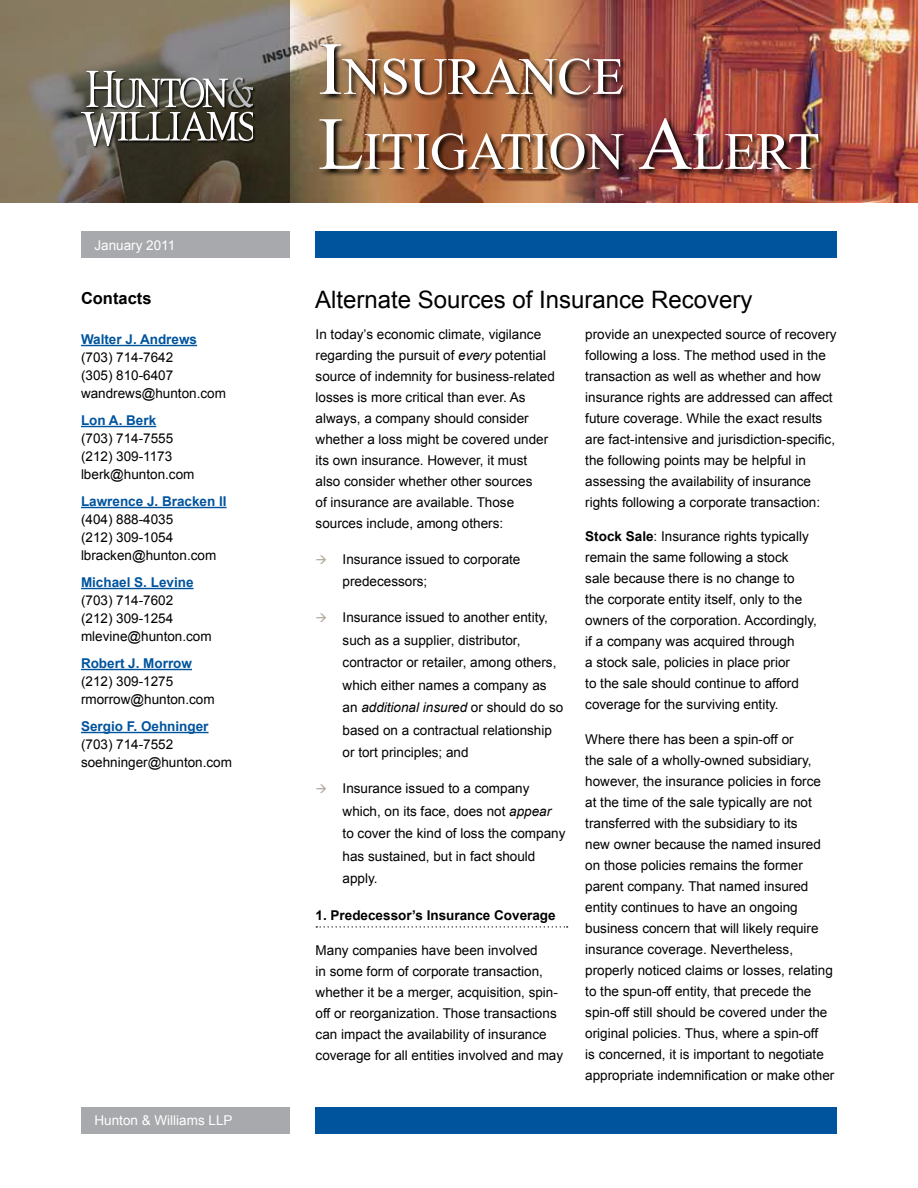
<style>
.page{position:relative;width:918px;height:1188px;background:#fff}
.page>*{position:absolute;margin:0;border:0;box-sizing:border-box;transform-origin:0 0}
.Masthead_title_2_lin{font:52.5px/75px "Times New Roman";letter-spacing:-.005em;color:#fff}
.Header_1{font:24px "Arial";color:#000}
.Contact_main_title{font:700 16.5px "Arial";color:#000}
.body_text{font:13.5px/21px "Arial";color:#000}
.Bullet__letter{font:13.5px/22.5px "Arial";color:#000}
.contact_body_text{font:13.5px "Arial";color:#000}
.contact_name{font:700 13.5px "Arial";color:#00549e}
.Header_2_with_dots{font:700 13.5px "Arial";color:#000}
.LLP___Date{font:13.5px "Arial";color:#fff}
.s1{font-size:75px}
.s2{font-weight:700}
.s3{font-style:italic}
</style>
<div class="page">
<img style="left:290px;top:0;width:627px;height:202px">
<svg style="left:0;top:0;width:290px;height:202px;background:#706858"></svg>
<div style="left:316px;top:1107px;width:521px;height:27px;background:#00549e"></div>
<div style="left:316px;top:231px;width:521px;height:27px;background:#00549e"></div>
<div style="left:81px;top:231px;width:209px;height:27px;background:#a7a9ac"></div>
<div style="left:81px;top:1107px;width:209px;height:27px;background:#a7a9ac"></div>
<div style="left:81px;top:71px;width:175px;height:77px;background:#000;opacity:.75"></div>
<svg style="left:81px;top:71px;width:172px;height:74px"></svg>
<img style="left:319px;top:43px;width:507px;height:134px">
<hr style="left:81px;top:345px;width:116px;height:1px;background:#00549e">
<hr style="left:81px;top:426px;width:75px;height:1px;background:#00549e">
<hr style="left:81px;top:507px;width:146px;height:1px;background:#00549e">
<hr style="left:81px;top:588px;width:113px;height:1px;background:#00549e">
<hr style="left:81px;top:669px;width:111px;height:1px;background:#00549e">
<hr style="left:81px;top:732px;width:128px;height:1px;background:#00549e">
<svg style="left:316px;top:926px;width:252px;height:2px"></svg>
<p class="Masthead_title_2_lin" style="left:318px;top:38px;width:503px"><span class="s1">I</span>NSURANCE<br><span class="s1">L</span>ITIGATION <span class="s1">A</span>LERT</p>
<p class="LLP___Date" style="left:94px;top:236px;width:82px">January 2011</p>
<p class="Contact_main_title" style="left:81px;top:287px;width:72px">Contacts</p>
<p class="Header_1" style="left:315px;top:284px;width:439px">Alternate Sources of Insurance Recovery</p>
<p class="contact_name" style="left:81px;top:330px;width:118px">Walter J. Andrews</p>
<p class="contact_body_text" style="left:81px;top:349px;width:94px">(703) 714-7642</p>
<p class="contact_body_text" style="left:81px;top:367px;width:94px">(305) 810-6407</p>
<p class="contact_body_text" style="left:81px;top:385px;width:147px">wandrews@hunton.com</p>
<p class="contact_name" style="left:81px;top:411px;width:77px">Lon A. Berk</p>
<p class="contact_body_text" style="left:81px;top:430px;width:94px">(703) 714-7555</p>
<p class="contact_body_text" style="left:81px;top:448px;width:93px">(212) 309-1173</p>
<p class="contact_body_text" style="left:81px;top:466px;width:115px">lberk@hunton.com</p>
<p class="contact_name" style="left:81px;top:492px;width:147px">Lawrence J. Bracken II</p>
<p class="contact_body_text" style="left:81px;top:511px;width:94px">(404) 888-4035</p>
<p class="contact_body_text" style="left:81px;top:529px;width:94px">(212) 309-1054</p>
<p class="contact_body_text" style="left:81px;top:547px;width:137px">lbracken@hunton.com</p>
<p class="contact_name" style="left:81px;top:573px;width:114px">Michael S. Levine</p>
<p class="contact_body_text" style="left:81px;top:592px;width:94px">(703) 714-7602</p>
<p class="contact_body_text" style="left:81px;top:610px;width:94px">(212) 309-1254</p>
<p class="contact_body_text" style="left:81px;top:628px;width:132px">mlevine@hunton.com</p>
<p class="contact_name" style="left:81px;top:654px;width:113px">Robert J. Morrow</p>
<p class="contact_body_text" style="left:81px;top:673px;width:94px">(212) 309-1275</p>
<p class="contact_body_text" style="left:81px;top:691px;width:135px">rmorrow@hunton.com</p>
<p class="contact_name" style="left:81px;top:717px;width:129px">Sergio F. Oehninger</p>
<p class="contact_body_text" style="left:81px;top:736px;width:94px">(703) 714-7552</p>
<p class="contact_body_text" style="left:81px;top:754px;width:153px">soehninger@hunton.com</p>
<p class="body_text" style="left:585px;top:324px;width:253px">provide an unexpected source of recovery following a loss. The method used in the transaction as well as whether and how insurance rights are addressed can affect future coverage. While the exact results are fact-intensive and jurisdiction-specific, the following points may be helpful in assessing the availability of insurance rights following a corporate transaction:</p>
<p class="body_text" style="left:585px;top:526px;width:233px"><span class="s2">Stock Sale</span>: Insurance rights typically remain the same following a stock<br>sale because there is no change to<br>the corporate entity itself, only to the owners of the corporation. Accordingly, if a company was acquired through<br>a stock sale, policies in place prior<br>to the sale should continue to afford coverage for the surviving entity.</p>
<p class="body_text" style="left:585px;top:729px;width:251px">Where there has been a spin-off or<br>the sale of a wholly-owned subsidiary, however, the insurance policies in force at the time of the sale typically are not transferred with the subsidiary to its<br>new owner because the named insured on those policies remains the former parent company. That named insured entity continues to have an ongoing business concern that will likely require insurance coverage. Nevertheless, properly noticed claims or losses, relating to the spun-off entity, that precede the spin-off still should be covered under the original policies. Thus, where a spin-off<br>is concerned, it is important to negotiate appropriate indemnification or make other</p>
<p class="body_text" style="left:316px;top:324px;width:241px">In today’s economic climate, vigilance regarding the pursuit of <span class="s3">every</span> potential source of indemnity for business-related losses is more critical than ever. As always, a company should consider whether a loss might be covered under its own insurance. However, it must also consider whether other sources<br>of insurance are available. Those sources include, among others:</p>
<p class="Bullet__letter" style="left:343px;top:548px;width:179px">Insurance issued to corporate predecessors;</p>
<p class="Bullet__letter" style="left:343px;top:607px;width:222px">Insurance issued to another entity, such as a supplier, distributor, contractor or retailer, among others, which either names a company as an <span class="s3">additional insured</span> or should do so based on a contractual relationship or tort principles; and</p>
<p class="Bullet__letter" style="left:343px;top:778px;width:224px">Insurance issued to a company which, on its face, does not <span class="s3">appear </span>to cover the kind of loss the company has sustained, but in fact should apply.</p>
<p class="Header_2_with_dots" style="left:316px;top:907px;width:242px">1. Predecessor’s Insurance Coverage</p>
<p class="body_text" style="left:316px;top:940px;width:249px">Many companies have been involved<br>in some form of corporate transaction, whether it be a merger, acquisition, spin&shy;off or reorganization. Those transactions can impact the availability of insurance coverage for all entities involved and may</p>
<p class="LLP___Date" style="left:94px;top:1112px;width:140px">Hunton &amp; Williams LLP</p>
</div>
